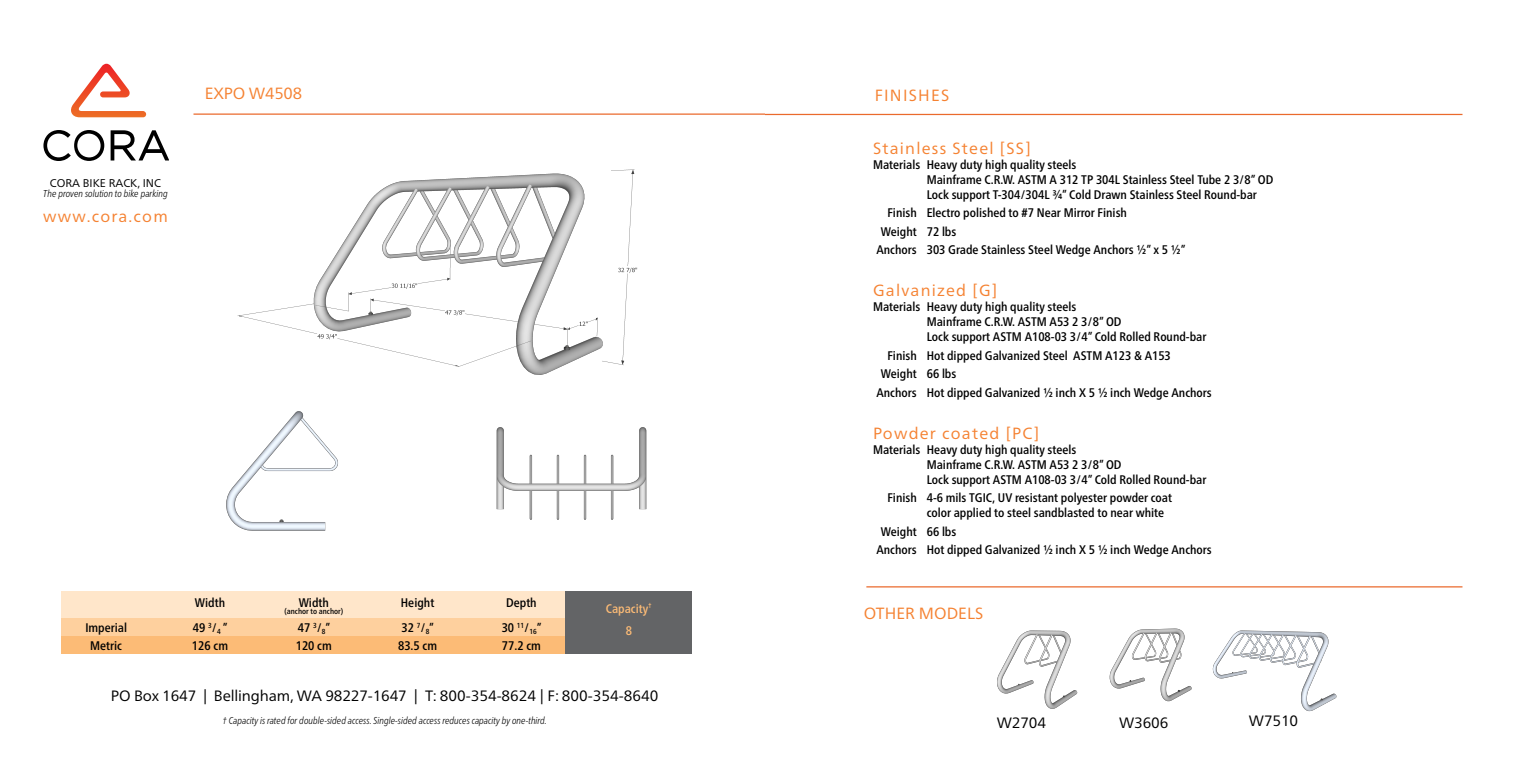
<style>
.page{position:relative;width:1530px;height:765px;background:#fff}
.page>*{position:absolute;margin:0;border:0;box-sizing:border-box;transform-origin:0 0}
.t1{font:16.25px "Frutiger Neue LTW1 G";letter-spacing:.075em;color:#f58232}
.t2{font:16.25px "Frutiger Neue LTW1 G";color:#f58232}
.t3{font:16.25px "Frutiger Neue LTW1 G";letter-spacing:-.01em;color:#f58232}
.t4{font:15px "Frutiger Neue LTW1 G";letter-spacing:-.01em;color:#000}
.t5{font:500 condensed 12.5px/15px "Frutiger Neue LT Pro";color:#000}
.t6{font:500 condensed 12.5px "Frutiger Neue LT Pro";color:#fcbb76}
.t7{font:11.25px "Frutiger Neue LTW1 G";color:#000}
.t8{font:italic 300 condensed 10px "Frutiger Neue LTW1 G";color:#000}
.t9{font:500 condensed 8px "Frutiger Neue LT Pro";color:#000}
</style>
<div class="page">
<svg style="left:43px;top:130px;width:61px;height:31px"></svg>
<svg style="left:111px;top:130px;width:58px;height:31px"></svg>
<svg style="left:71px;top:64px;width:76px;height:53px"></svg>
<img style="left:237px;top:169px;width:401px;height:206px">
<hr style="left:194px;top:113px;width:571px;height:2px;background:#ea6a2c">
<hr style="left:765px;top:114px;width:697px;height:1px;background:#ea6a2c">
<img style="left:226px;top:411px;width:112px;height:120px">
<img style="left:496px;top:427px;width:151px;height:93px">
<hr style="left:866px;top:586px;width:596px;height:2px;background:#ea6a2c">
<div style="left:62px;top:618px;width:504px;height:18px;background:#fed09e"></div>
<div style="left:62px;top:591px;width:504px;height:27px;background:#ffe6ca"></div>
<div style="left:62px;top:636px;width:504px;height:18px;background:#fcbb76"></div>
<div style="left:566px;top:591px;width:126px;height:63px;background:#636466"></div>
<img style="left:1212px;top:630px;width:125px;height:82px">
<img style="left:997px;top:631px;width:81px;height:78px">
<img style="left:1109px;top:629px;width:83px;height:73px">
<p class="t7" style="left:50px;top:177px;width:113px">CORA BIKE RACK, INC</p>
<p class="t8" style="left:43px;top:188px;width:126px">The proven solution to bike parking</p>
<p class="t1" style="left:43px;top:207px;width:126px">www.cora.com</p>
<p class="t3" style="left:205px;top:83px;width:99px">EXPO W4508</p>
<p class="t5" style="left:195px;top:595px;width:32px">Width</p>
<p class="t5" style="left:299px;top:595px;width:32px">Width</p>
<p class="t9" style="left:284px;top:606px;width:60px">(anchor to anchor)</p>
<p class="t5" style="left:401px;top:595px;width:35px">Height</p>
<p class="t5" style="left:506px;top:595px;width:32px">Depth</p>
<p class="t5" style="left:85px;top:620px;width:43px">Imperial</p>
<p class="t5" style="left:193px;top:620px;width:36px">49 <sup>3</sup>/<sub>4</sub> ”</p>
<p class="t5" style="left:298px;top:620px;width:34px">47 <sup>3</sup>/<sub>8</sub>”</p>
<p class="t5" style="left:402px;top:620px;width:34px">32 <sup>7</sup>/<sub>8</sub>”</p>
<p class="t5" style="left:502px;top:620px;width:41px">30 <sup>11</sup>/<sub>16</sub>”</p>
<p class="t5" style="left:90px;top:638px;width:33px">Metric</p>
<p class="t5" style="left:192px;top:638px;width:38px">126 cm</p>
<p class="t5" style="left:296px;top:638px;width:38px">120 cm</p>
<p class="t5" style="left:398px;top:638px;width:41px">83.5 cm</p>
<p class="t5" style="left:502px;top:638px;width:41px">77.2 cm</p>
<p class="t6" style="left:606px;top:601px;width:48px">Capacity<sup>†</sup></p>
<p class="t6" style="left:626px;top:623px;width:8px">8</p>
<p class="t4" style="left:111px;top:687px;width:549px">PO Box 1647 | Bellingham, WA 98227-1647 | T: 800-354-8624 | F: 800-354-8640</p>
<p class="t8" style="left:222px;top:714px;width:326px">† Capacity is rated for double-sided access. Single-sided access reduces capacity by one-third.</p>
<p class="t1" style="left:875px;top:85px;width:76px">FINISHES</p>
<p class="t1" style="left:873px;top:138px;width:159px">Stainless Steel [SS]</p>
<p class="t5" style="left:927px;top:157px;width:348px;text-indent:-54px">Materials Heavy duty high quality steels<br>Mainframe C.R.W. ASTM A 312 TP 304L Stainless Steel Tube 2 3/8” OD<br>Lock support T-304/304L ¾” Cold Drawn Stainless Steel Round-bar</p>
<p class="t5" style="left:887px;top:205px;width:241px">Finish Electro polished to #7 Near Mirror Finish</p>
<p class="t5" style="left:881px;top:224px;width:77px">Weight 72 lbs</p>
<p class="t5" style="left:877px;top:243px;width:311px">Anchors 303 Grade Stainless Steel Wedge Anchors ½” x 5 ½”</p>
<p class="t1" style="left:873px;top:281px;width:126px">Galvanized [G]</p>
<p class="t5" style="left:927px;top:299px;width:281px;text-indent:-54px">Materials Heavy duty high quality steels<br>Mainframe C.R.W. ASTM A53 2 3/8” OD<br>Lock support ASTM A108-03 3/4” Cold Rolled Round-bar</p>
<p class="t5" style="left:887px;top:348px;width:285px">Finish Hot dipped Galvanized Steel ASTM A123 &amp; A153</p>
<p class="t5" style="left:881px;top:366px;width:77px">Weight 66 lbs</p>
<p class="t5" style="left:877px;top:385px;width:337px">Anchors Hot dipped Galvanized ½ inch X 5 ½ inch Wedge Anchors</p>
<p class="t1" style="left:873px;top:423px;width:168px">Powder coated [PC]</p>
<p class="t5" style="left:927px;top:442px;width:281px;text-indent:-54px">Materials Heavy duty high quality steels<br>Mainframe C.R.W. ASTM A53 2 3/8” OD<br>Lock support ASTM A108-03 3/4” Cold Rolled Round-bar</p>
<p class="t5" style="left:927px;top:490px;width:247px;text-indent:-39px">Finish 4-6 mils TGIC, UV resistant polyester powder coat color applied to steel sandblasted to near white</p>
<p class="t5" style="left:881px;top:524px;width:77px">Weight 66 lbs</p>
<p class="t5" style="left:877px;top:543px;width:337px">Anchors Hot dipped Galvanized ½ inch X 5 ½ inch Wedge Anchors</p>
<p class="t2" style="left:864px;top:604px;width:121px">OTHER MODELS</p>
<p class="t4" style="left:997px;top:713px;width:51px">W2704</p>
<p class="t4" style="left:1119px;top:714px;width:51px">W3606</p>
<p class="t4" style="left:1249px;top:712px;width:51px">W7510</p>
</div>
